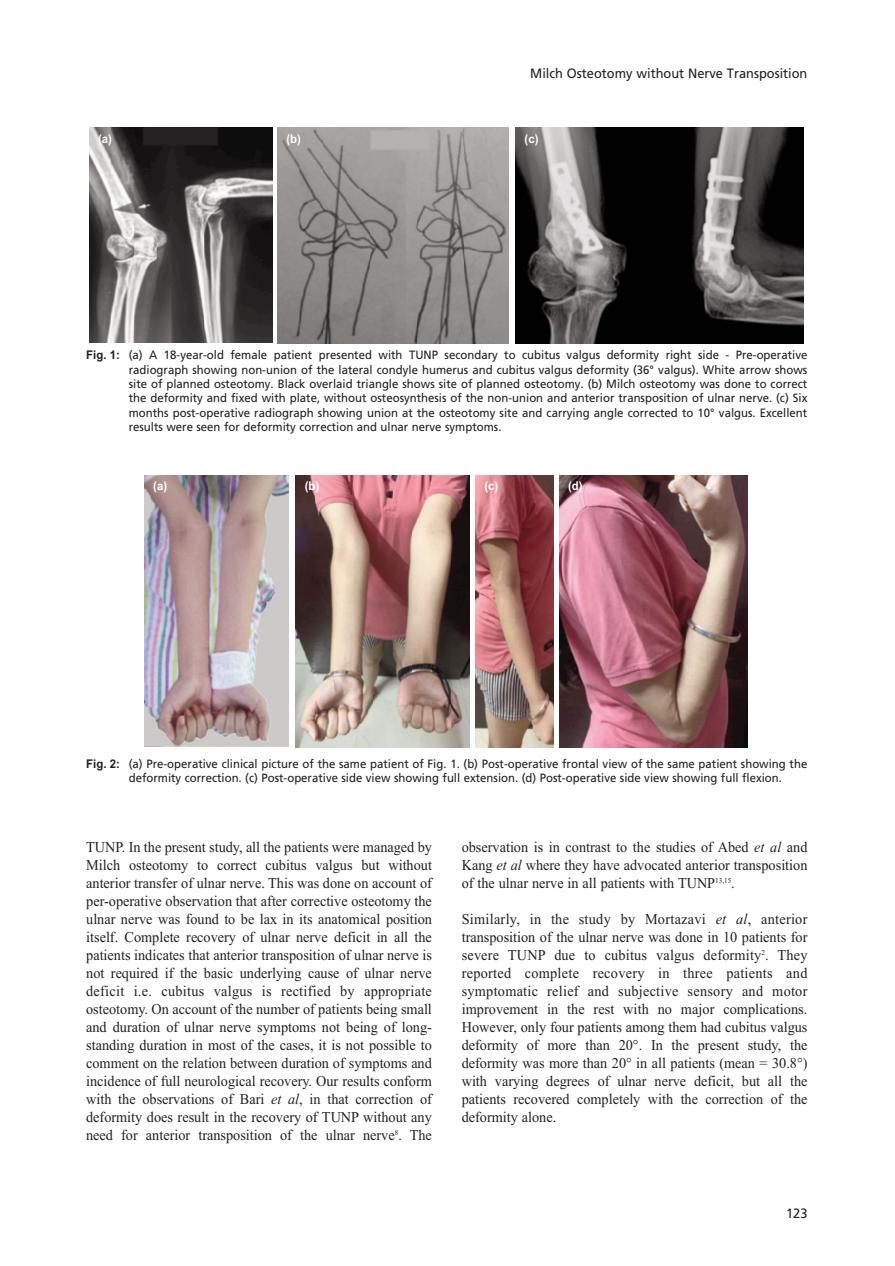
<style>
.page{position:relative;width:895px;height:1266px;background:#fff}
.page>*{position:absolute;margin:0;border:0;box-sizing:border-box;transform-origin:0 0}
.t1{font:15px/18px "Times New Roman";color:#231f20;text-align:justify;scale:.95 1}
.t2{font:13.5px "Frutiger LT Std";color:#231f20;scale:.95 1}
.t3{font:12px/14.4px "Frutiger LT Std";color:#231f20;text-align:justify;scale:.95 1}
.t4{font:700 12px "Arial";color:#fff;scale:.95 1}
.s1{font-family:"Arial";font-weight:700}
.s2{font-style:italic}
</style>
<div class="page">
<img style="left:89px;top:127px;width:183px;height:216px">
<img style="left:278px;top:128px;width:230px;height:215px">
<img style="left:516px;top:128px;width:288px;height:215px">
<img style="left:144px;top:475px;width:145px;height:271px">
<img style="left:296px;top:475px;width:174px;height:272px">
<img style="left:476px;top:475px;width:77px;height:272px">
<img style="left:559px;top:475px;width:188px;height:272px">
<p class="t2" style="left:530px;top:68px;width:293px">Milch Osteotomy without Nerve Transposition</p>
<p class="t4" style="left:98px;top:131px;width:16px">(a)</p>
<p class="t4" style="left:287px;top:131px;width:17px">(b)</p>
<p class="t4" style="left:525px;top:131px;width:16px">(c)</p>
<p class="t3" style="left:129px;top:348px;width:716px;text-indent:-43px"><span class="s1">Fig. 1:</span> (a) A 18-year-old female patient presented with TUNP secondary to cubitus valgus deformity right side - Pre-operative radiograph showing non-union of the lateral condyle humerus and cubitus valgus deformity (36° valgus). White arrow shows site of planned osteotomy. Black overlaid triangle shows site of planned osteotomy. (b) Milch osteotomy was done to correct the deformity and fixed with plate, without osteosynthesis of the non-union and anterior transposition of ulnar nerve. (c) Six months post-operative radiograph showing union at the osteotomy site and carrying angle corrected to 10° valgus. Excellent results were seen for deformity correction and ulnar nerve symptoms.</p>
<p class="t4" style="left:153px;top:479px;width:16px">(a)</p>
<p class="t4" style="left:305px;top:479px;width:17px">(b)</p>
<p class="t4" style="left:484px;top:479px;width:16px">(c)</p>
<p class="t4" style="left:568px;top:479px;width:17px">(d)</p>
<p class="t3" style="left:129px;top:757px;width:716px;text-indent:-43px"><span class="s1">Fig. 2:</span> (a) Pre-operative clinical picture of the same patient of Fig. 1. (b) Post-operative frontal view of the same patient showing the deformity correction. (c) Post-operative side view showing full extension. (d) Post-operative side view showing full flexion.</p>
<p class="t1" style="left:86px;top:837px;width:365px">TUNP. In the present study, all the patients were managed by Milch osteotomy to correct cubitus valgus but without anterior transfer of ulnar nerve. This was done on account of per-operative observation that after corrective osteotomy the ulnar nerve was found to be lax in its anatomical position itself. Complete recovery of ulnar nerve deficit in all the patients indicates that anterior transposition of ulnar nerve is not required if the basic underlying cause of ulnar nerve deficit i.e. cubitus valgus is rectified by appropriate osteotomy. On account of the number of patients being small and duration of ulnar nerve symptoms not being of long&shy;standing duration in most of the cases, it is not possible to comment on the relation between duration of symptoms and incidence of full neurological recovery. Our results conform with the observations of Bari <span class="s2">et al</span>, in that correction of deformity does result in the recovery of TUNP without any need for anterior transposition of the ulnar nerve<sup>8</sup>. The</p>
<p class="t1" style="left:462px;top:837px;width:365px">observation is in contrast to the studies of Abed <span class="s2">et al</span> and Kang <span class="s2">et al</span> where they have advocated anterior transposition of the ulnar nerve in all patients with TUNP<sup>13,15</sup>.</p>
<p class="t1" style="left:462px;top:909px;width:365px">Similarly, in the study by Mortazavi <span class="s2">et al</span>, anterior transposition of the ulnar nerve was done in 10 patients for severe TUNP due to cubitus valgus deformity<sup>2</sup>. They reported complete recovery in three patients and symptomatic relief and subjective sensory and motor improvement in the rest with no major complications.<br>However, only four patients among them had cubitus valgus deformity of more than 20°. In the present study, the deformity was more than 20° in all patients (mean = 30.8°) with varying degrees of ulnar nerve deficit, but all the patients recovered completely with the correction of the deformity alone.</p>
<p class="t2" style="left:786px;top:1207px;width:24px">123</p>
</div>
